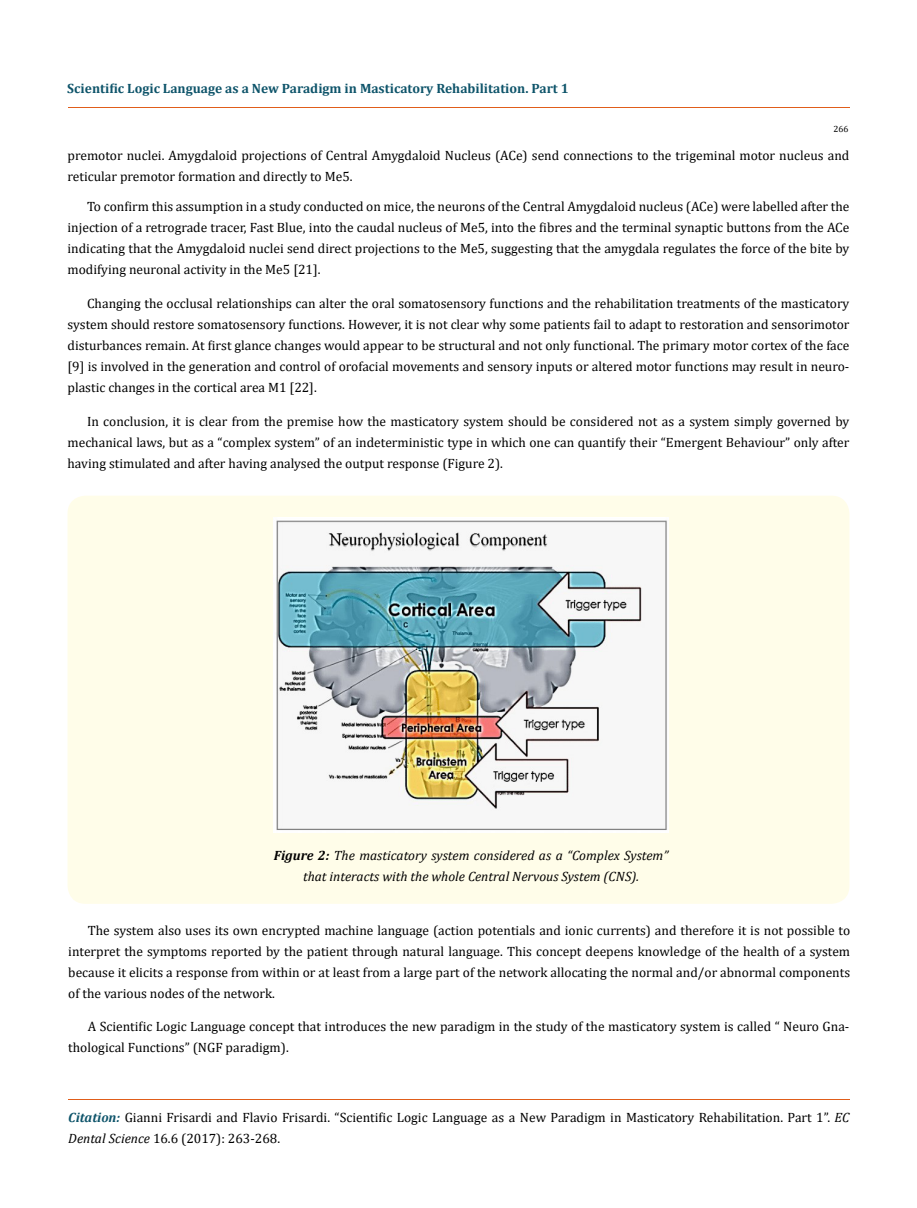
<style>
.page{position:relative;width:917px;height:1208px;background:#fff}
.page>*{position:absolute;margin:0;border:0;box-sizing:border-box;transform-origin:0 0}
.t1{font:13.5px/21px "Cambria";color:#000;text-align:justify}
.t2{font:italic 13.5px/21px "Cambria";color:#000;text-align:center}
.t3{font:700 13.5px "Cambria";color:#0e546a}
.t4{font:9px "Cambria";color:#000}
.s1{font-weight:700}
.s2{font-weight:700;font-style:italic;color:#0e546a}
.s3{font-style:italic}
</style>
<div class="page">
<hr style="left:68px;top:108px;width:781px;height:1px;background:#e05d1a">
<hr style="left:68px;top:1099px;width:781px;height:1px;background:#e05d1a">
<div style="left:68px;top:495px;width:781px;height:408px;background:#fffde9;border-radius:18px"></div>
<img style="left:274px;top:518px;width:394px;height:314px">
<p class="t3" style="left:67px;top:79px;width:503px">Scientific Logic Language as a New Paradigm in Masticatory Rehabilitation. Part 1</p>
<p class="t4" style="left:833px;top:124px;width:16px">266</p>
<p class="t1" style="left:68px;top:144px;width:783px">premotor nuclei. Amygdaloid projections of Central Amygdaloid Nucleus (ACe) send connections to the trigeminal motor nucleus and reticular premotor formation and directly to Me5.</p>
<p class="t1" style="left:68px;top:196px;width:783px;text-indent:19px">To confirm this assumption in a study conducted on mice, the neurons of the Central Amygdaloid nucleus (ACe) were labelled after the injection of a retrograde tracer, Fast Blue, into the caudal nucleus of Me5, into the fibres and the terminal synaptic buttons from the ACe indicating that the Amygdaloid nuclei send direct projections to the Me5, suggesting that the amygdala regulates the force of the bite by modifying neuronal activity in the Me5 [21].</p>
<p class="t1" style="left:68px;top:293px;width:783px;text-indent:19px">Changing the occlusal relationships can alter the oral somatosensory functions and the rehabilitation treatments of the masticatory system should restore somatosensory functions. However, it is not clear why some patients fail to adapt to restoration and sensorimotor disturbances remain. At first glance changes would appear to be structural and not only functional. The primary motor cortex of the face [9] is involved in the generation and control of orofacial movements and sensory inputs or altered motor functions may result in neuro&shy;plastic changes in the cortical area M1 [22].</p>
<p class="t1" style="left:68px;top:410px;width:783px;text-indent:19px">In conclusion, it is clear from the premise how the masticatory system should be considered not as a system simply governed by mechanical laws, but as a “complex system” of an indeterministic type in which one can quantify their “Emergent Behaviour” only after having stimulated and after having analysed the output response (Figure 2).</p>
<p class="t2" style="left:274px;top:844px;width:396px"><span class="s1">Figure 2:</span> The masticatory system considered as a “Complex System” that interacts with the whole Central Nervous System (CNS).</p>
<p class="t1" style="left:68px;top:920px;width:783px;text-indent:19px">The system also uses its own encrypted machine language (action potentials and ionic currents) and therefore it is not possible to interpret the symptoms reported by the patient through natural language. This concept deepens knowledge of the health of a system because it elicits a response from within or at least from a large part of the network allocating the normal and/or abnormal components of the various nodes of the network.</p>
<p class="t1" style="left:68px;top:1016px;width:782px;text-indent:19px">A Scientific Logic Language concept that introduces the new paradigm in the study of the masticatory system is called “ Neuro Gna&shy;thological Functions” (NGF paradigm).</p>
<p class="t1" style="left:68px;top:1107px;width:782px"><span class="s2">Citation:</span> Gianni Frisardi and Flavio Frisardi. “Scientific Logic Language as a New Paradigm in Masticatory Rehabilitation. Part 1”. <span class="s3">EC<br>Dental Science</span> 16.6 (2017): 263-268.</p>
</div>
